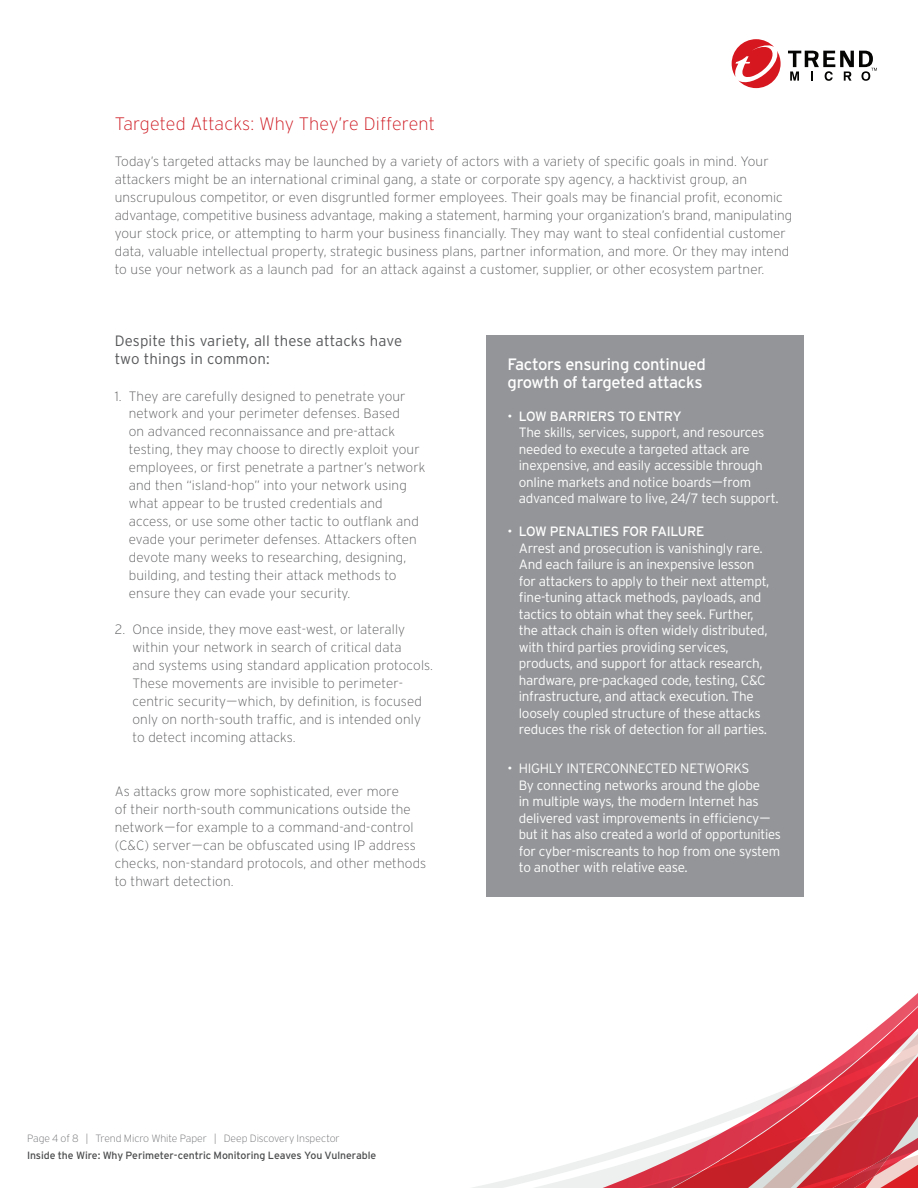
<style>
.page{position:relative;width:918px;height:1188px;background:#fff}
.page>*{position:absolute;margin:0;border:0;box-sizing:border-box;transform-origin:0 0}
.t1{font:200 18px "Interstate";color:#cd151d}
.t2{font:16.5px/18px "Interstate";letter-spacing:-.02em;color:#fff}
.t3{font:300 15px/18px "Interstate";letter-spacing:.01em;color:#57585a}
.t4{font:200 13.5px/18px "Interstate";letter-spacing:.01em;color:#57585a}
.t5{font:300 13.5px/16.5px "Interstate";letter-spacing:-.02em;color:#fff}
.t6{font:10.5px "Interstate";letter-spacing:-.005em;color:#4b4c4d}
.t7{font:200 10.5px "Interstate";letter-spacing:-.01em;color:#6c6d70}
.s1{font-weight:400}
</style>
<div class="page">
<svg style="left:472px;top:993px;width:446px;height:195px"></svg>
<svg style="left:788px;top:51px;width:89px;height:30px"></svg>
<svg style="left:732px;top:39px;width:49px;height:49px"></svg>
<div style="left:486px;top:335px;width:317px;height:562px;background:#939598"></div>
<h1 class="t1" style="left:115px;top:113px;width:322px">Targeted Attacks: Why They’re Different</h1>
<p class="t4" style="left:115px;top:153px;width:679px">Today’s targeted attacks may be launched by a variety of actors with a variety of specific goals in mind. Your attackers might be an international criminal gang, a state or corporate spy agency, a hacktivist group, an unscrupulous competitor, or even disgruntled former employees. Their goals may be financial profit, economic advantage, competitive business advantage, making a statement, harming your organization’s brand, manipulating your stock price, or attempting to harm your business financially. They may want to steal confidential customer data, valuable intellectual property, strategic business plans, partner information, and more. Or they may intend to use your network as a launch pad for an attack against a customer, supplier, or other ecosystem partner.</p>
<p class="t3" style="left:115px;top:332px;width:289px">Despite this variety, all these attacks have two things in common:</p>
<p class="t4" style="left:129px;top:387px;width:298px;text-indent:-14px">1. They are carefully designed to penetrate your network and your perimeter defenses. Based<br>on advanced reconnaissance and pre-attack testing, they may choose to directly exploit your employees, or first penetrate a partner’s network and then “island-hop” into your network using what appear to be trusted credentials and access, or use some other tactic to outflank and evade your perimeter defenses. Attackers often devote many weeks to researching, designing, building, and testing their attack methods to ensure they can evade your security.</p>
<p class="t4" style="left:132px;top:621px;width:302px;text-indent:-18px">2. Once inside, they move east-west, or laterally within your network in search of critical data<br>and systems using standard application protocols.<br>These movements are invisible to perimeter&shy;centric security—which, by definition, is focused only on north-south traffic, and is intended only to detect incoming attacks.</p>
<p class="t4" style="left:115px;top:783px;width:313px">As attacks grow more sophisticated, ever more<br>of their north-south communications outside the network—for example to a command-and-control (C&amp;C) server—can be obfuscated using IP address checks, non-standard protocols, and other methods to thwart detection.</p>
<p class="t2" style="left:508px;top:355px;width:200px">Factors ensuring continued growth of targeted attacks</p>
<p class="t5" style="left:519px;top:407px;width:261px;text-indent:-11px">• <span class="s1">Low Barri ers to Entry<br></span>The skills, services, support, and resources needed to execute a targeted attack are inexpensive, and easily accessible through online markets and notice boards—from advanced malware to live, 24/7 tech support.</p>
<p class="t5" style="left:519px;top:523px;width:252px;text-indent:-11px">• <span class="s1">Low Penalti es for Failure<br></span>Arrest and prosecution is vanishingly rare.<br>And each failure is an inexpensive lesson for attackers to apply to their next attempt, fine-tuning attack methods, payloads, and tactics to obtain what they seek. Further, the attack chain is often widely distributed, with third parties providing services, products, and support for attack research, hardware, pre-packaged code, testing, C&amp;C infrastructure, and attack execution. The loosely coupled structure of these attacks reduces the risk of detection for all parties.</p>
<p class="t5" style="left:508px;top:760px;width:41px">• Highly</p>
<p class="t5" style="left:519px;top:760px;width:264px;text-indent:48px">interconn ected networks<br>By connecting networks around the globe<br>in multiple ways, the modern Internet has delivered vast improvements in efficiency— but it has also created a world of opportunities for cyber-miscreants to hop from one system to another with relative ease.</p>
<p class="t7" style="left:27px;top:1132px;width:314px">Page 4 of 8 | Trend Micro White Paper | Deep Discovery Inspector</p>
<p class="t6" style="left:27px;top:1149px;width:351px">Inside the Wire: Why Perimeter-centric Monitoring Leaves You Vulnerable</p>
</div>
